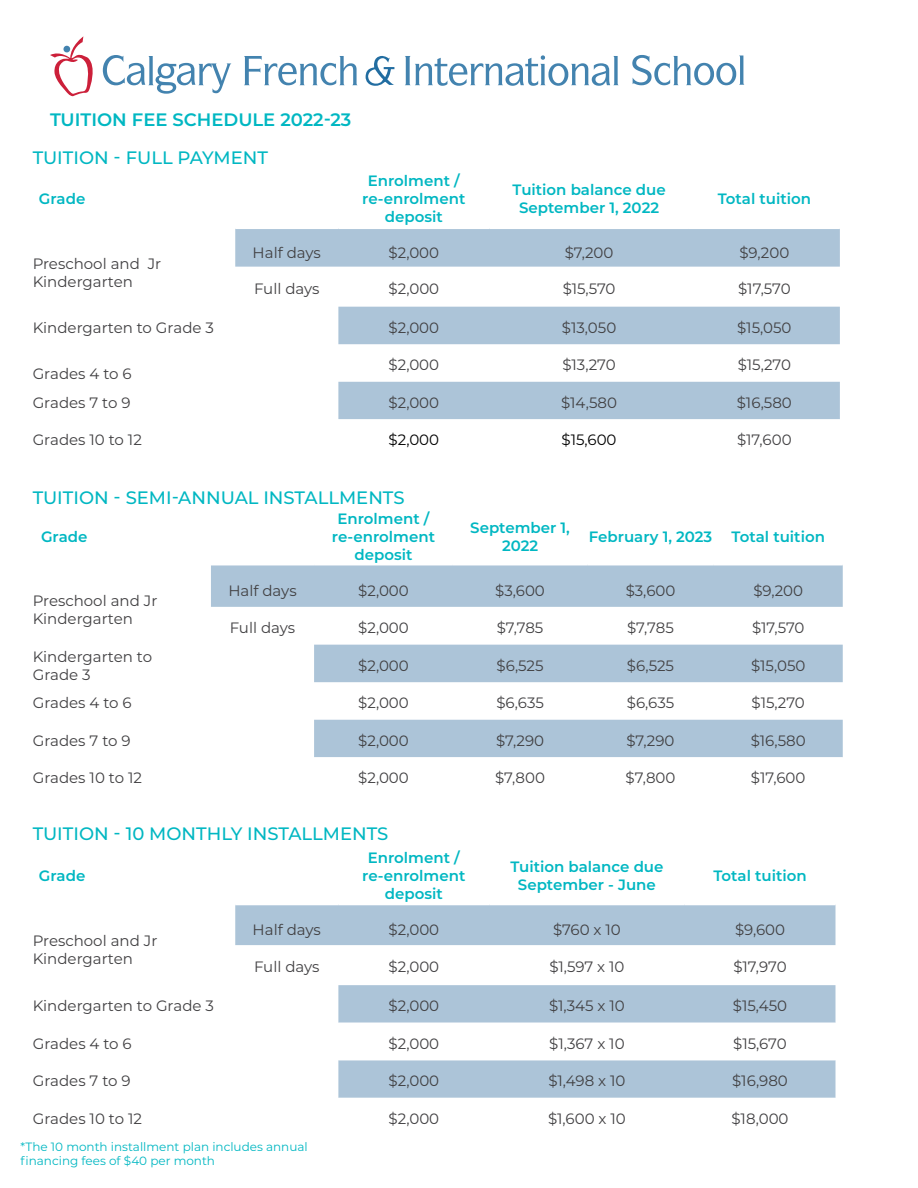
<style>
.page{position:relative;width:918px;height:1188px;background:#fff}
.page>*{position:absolute;margin:0;border:0;box-sizing:border-box;transform-origin:0 0}
.t1{font:500 18px "Montserrat";color:#01b7c2}
.t2{font:600 18px "Montserrat";color:#01b7c2}
.t3{font:15px/18px "Montserrat";color:#414042}
.t4{font:600 15px/18px "Montserrat";color:#01b7c2;text-align:center}
.t5{font:15px "Montserrat";color:#000}
.t6{font:12px/14.4px "Montserrat";color:#01b7c2}
</style>
<div class="page">
<svg style="left:50px;top:36px;width:43px;height:61px"></svg>
<svg style="left:103px;top:55px;width:129px;height:39px"></svg>
<svg style="left:244px;top:56px;width:113px;height:29px"></svg>
<svg style="left:405px;top:55px;width:214px;height:31px"></svg>
<svg style="left:632px;top:55px;width:112px;height:30px"></svg>
<svg style="left:365px;top:56px;width:29px;height:30px"></svg>
<svg style="left:235px;top:229px;width:605px;height:190px;fill:#acc4d8"></svg>
<svg style="left:211px;top:565px;width:632px;height:192px;fill:#acc4d8"></svg>
<svg style="left:235px;top:905px;width:601px;height:118px;fill:#acc4d8"></svg>
<div style="left:338px;top:1060px;width:498px;height:38px;background:#acc4d8"></div>
<p class="t2" style="left:50px;top:107px;width:303px">TUITION FEE SCHEDULE 2022-23</p>
<p class="t1" style="left:33px;top:145px;width:237px">TUITION - FULL PAYMENT</p>
<p class="t4" style="left:39px;top:189px;width:48px">Grade</p>
<p class="t4" style="left:362px;top:171px;width:105px">Enrolment / re-enrolment deposit</p>
<p class="t4" style="left:513px;top:180px;width:155px">Tuition balance due<br>September 1, 2022</p>
<p class="t4" style="left:718px;top:189px;width:95px">Total tuition</p>
<p class="t3" style="left:33px;top:254px;width:130px">Preschool and Jr<br>Kindergarten</p>
<p class="t3" style="left:253px;top:243px;width:70px">Half days</p>
<p class="t3" style="left:388px;top:243px;width:52px">$2,000</p>
<p class="t3" style="left:565px;top:243px;width:50px">$7,200</p>
<p class="t3" style="left:740px;top:243px;width:51px">$9,200</p>
<p class="t3" style="left:254px;top:279px;width:67px">Full days</p>
<p class="t3" style="left:388px;top:279px;width:52px">$2,000</p>
<p class="t3" style="left:563px;top:279px;width:54px">$15,570</p>
<p class="t3" style="left:738px;top:279px;width:54px">$17,570</p>
<p class="t3" style="left:33px;top:318px;width:183px">Kindergarten to Grade 3</p>
<p class="t3" style="left:388px;top:318px;width:52px">$2,000</p>
<p class="t3" style="left:562px;top:318px;width:56px">$13,050</p>
<p class="t3" style="left:737px;top:318px;width:56px">$15,050</p>
<p class="t3" style="left:33px;top:364px;width:100px">Grades 4 to 6</p>
<p class="t3" style="left:388px;top:355px;width:52px">$2,000</p>
<p class="t3" style="left:562px;top:355px;width:55px">$13,270</p>
<p class="t3" style="left:738px;top:355px;width:55px">$15,270</p>
<p class="t3" style="left:33px;top:393px;width:99px">Grades 7 to 9</p>
<p class="t3" style="left:388px;top:393px;width:52px">$2,000</p>
<p class="t3" style="left:561px;top:393px;width:57px">$14,580</p>
<p class="t3" style="left:737px;top:393px;width:56px">$16,580</p>
<p class="t3" style="left:33px;top:430px;width:111px">Grades 10 to 12</p>
<p class="t5" style="left:388px;top:430px;width:52px">$2,000</p>
<p class="t5" style="left:562px;top:430px;width:56px">$15,600</p>
<p class="t3" style="left:737px;top:430px;width:56px">$17,600</p>
<p class="t1" style="left:33px;top:485px;width:373px">TUITION - SEMI-ANNUAL INSTALLMENTS</p>
<p class="t4" style="left:41px;top:527px;width:48px">Grade</p>
<p class="t4" style="left:332px;top:509px;width:105px">Enrolment / re-enrolment deposit</p>
<p class="t4" style="left:470px;top:518px;width:101px">September 1,<br>2022</p>
<p class="t4" style="left:589px;top:527px;width:125px">February 1, 2023</p>
<p class="t4" style="left:732px;top:527px;width:95px">Total tuition</p>
<p class="t3" style="left:33px;top:591px;width:126px">Preschool and Jr<br>Kindergarten</p>
<p class="t3" style="left:228px;top:582px;width:70px">Half days</p>
<p class="t3" style="left:358px;top:582px;width:52px">$2,000</p>
<p class="t3" style="left:495px;top:582px;width:51px">$3,600</p>
<p class="t3" style="left:626px;top:582px;width:51px">$3,600</p>
<p class="t3" style="left:753px;top:582px;width:51px">$9,200</p>
<p class="t3" style="left:230px;top:618px;width:67px">Full days</p>
<p class="t3" style="left:358px;top:618px;width:52px">$2,000</p>
<p class="t3" style="left:497px;top:618px;width:48px">$7,785</p>
<p class="t3" style="left:627px;top:618px;width:48px">$7,785</p>
<p class="t3" style="left:752px;top:618px;width:54px">$17,570</p>
<p class="t3" style="left:33px;top:647px;width:121px">Kindergarten to<br>Grade 3</p>
<p class="t3" style="left:358px;top:656px;width:52px">$2,000</p>
<p class="t3" style="left:497px;top:656px;width:49px">$6,525</p>
<p class="t3" style="left:627px;top:656px;width:49px">$6,525</p>
<p class="t3" style="left:751px;top:656px;width:56px">$15,050</p>
<p class="t3" style="left:33px;top:693px;width:100px">Grades 4 to 6</p>
<p class="t3" style="left:358px;top:693px;width:52px">$2,000</p>
<p class="t3" style="left:496px;top:693px;width:49px">$6,635</p>
<p class="t3" style="left:627px;top:693px;width:49px">$6,635</p>
<p class="t3" style="left:752px;top:693px;width:55px">$15,270</p>
<p class="t3" style="left:33px;top:731px;width:99px">Grades 7 to 9</p>
<p class="t3" style="left:358px;top:731px;width:52px">$2,000</p>
<p class="t3" style="left:496px;top:731px;width:50px">$7,290</p>
<p class="t3" style="left:627px;top:731px;width:50px">$7,290</p>
<p class="t3" style="left:751px;top:731px;width:56px">$16,580</p>
<p class="t3" style="left:33px;top:768px;width:111px">Grades 10 to 12</p>
<p class="t3" style="left:358px;top:768px;width:52px">$2,000</p>
<p class="t3" style="left:495px;top:768px;width:51px">$7,800</p>
<p class="t3" style="left:626px;top:768px;width:51px">$7,800</p>
<p class="t3" style="left:751px;top:768px;width:56px">$17,600</p>
<p class="t1" style="left:33px;top:821px;width:357px">TUITION - 10 MONTHLY INSTALLMENTS</p>
<p class="t4" style="left:39px;top:866px;width:48px">Grade</p>
<p class="t3" style="left:33px;top:932px;width:126px">Preschool and Jr<br>Kindergarten</p>
<p class="t4" style="left:362px;top:848px;width:105px">Enrolment / re-enrolment deposit</p>
<p class="t4" style="left:510px;top:857px;width:155px">Tuition balance due<br>September - June</p>
<p class="t4" style="left:713px;top:866px;width:95px">Total tuition</p>
<p class="t3" style="left:253px;top:921px;width:70px">Half days</p>
<p class="t3" style="left:388px;top:921px;width:52px">$2,000</p>
<p class="t3" style="left:553px;top:921px;width:69px">$760 x 10</p>
<p class="t3" style="left:735px;top:921px;width:52px">$9,600</p>
<p class="t3" style="left:254px;top:958px;width:67px">Full days</p>
<p class="t3" style="left:388px;top:958px;width:52px">$2,000</p>
<p class="t3" style="left:549px;top:958px;width:77px">$1,597 x 10</p>
<p class="t3" style="left:733px;top:958px;width:55px">$17,970</p>
<p class="t3" style="left:33px;top:996px;width:183px">Kindergarten to Grade 3</p>
<p class="t3" style="left:388px;top:996px;width:52px">$2,000</p>
<p class="t3" style="left:549px;top:996px;width:77px">$1,345 x 10</p>
<p class="t3" style="left:733px;top:996px;width:56px">$15,450</p>
<p class="t3" style="left:33px;top:1034px;width:100px">Grades 4 to 6</p>
<p class="t3" style="left:388px;top:1034px;width:52px">$2,000</p>
<p class="t3" style="left:549px;top:1034px;width:77px">$1,367 x 10</p>
<p class="t3" style="left:733px;top:1034px;width:55px">$15,670</p>
<p class="t3" style="left:33px;top:1071px;width:99px">Grades 7 to 9</p>
<p class="t3" style="left:388px;top:1071px;width:52px">$2,000</p>
<p class="t3" style="left:548px;top:1071px;width:79px">$1,498 x 10</p>
<p class="t3" style="left:732px;top:1071px;width:57px">$16,980</p>
<p class="t3" style="left:33px;top:1109px;width:111px">Grades 10 to 12</p>
<p class="t3" style="left:388px;top:1109px;width:52px">$2,000</p>
<p class="t3" style="left:548px;top:1109px;width:79px">$1,600 x 10</p>
<p class="t3" style="left:732px;top:1109px;width:59px">$18,000</p>
<p class="t6" style="left:21px;top:1139px;width:289px">*The 10 month installment plan includes annual financing fees of $40 per month</p>
</div>
